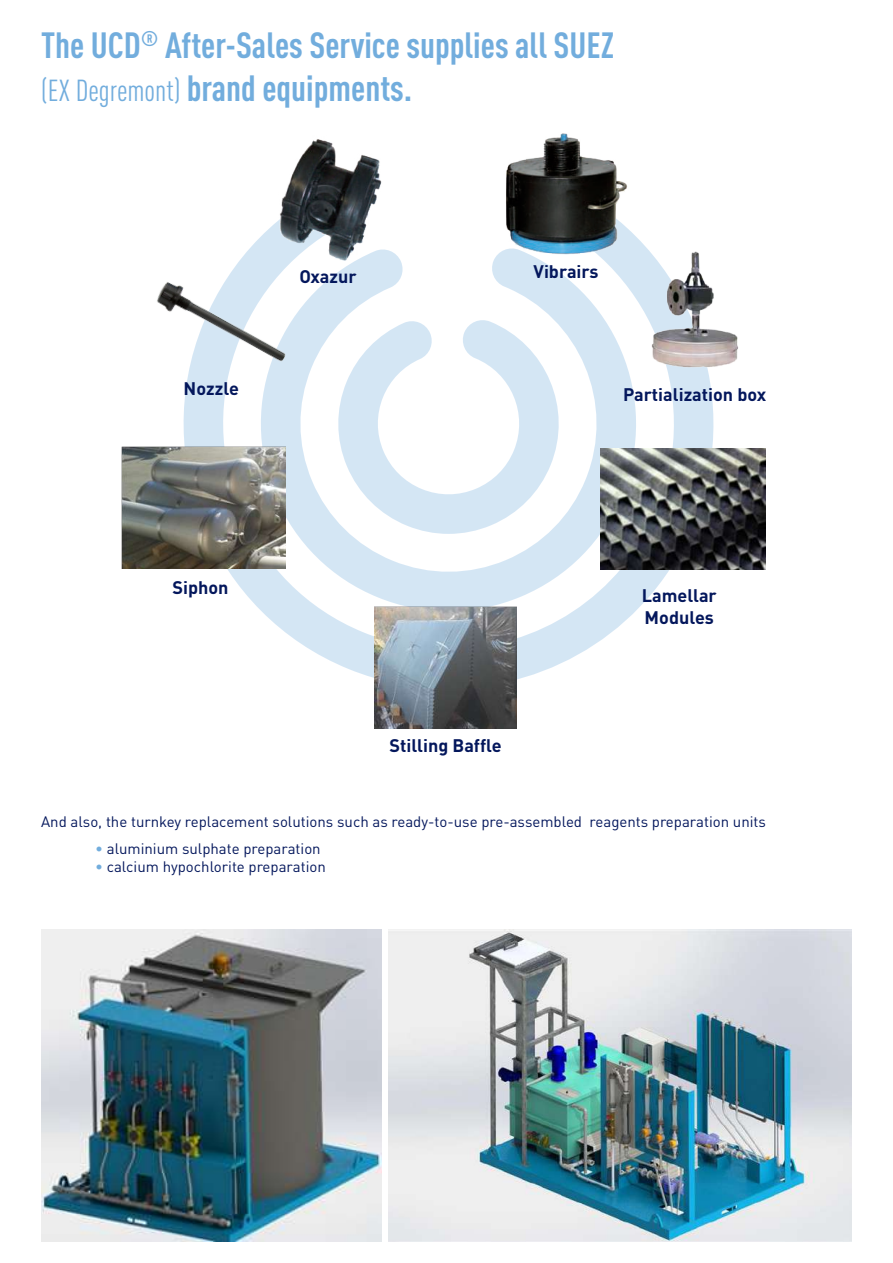
<style>
.page{position:relative;width:893px;height:1263px;background:#fff}
.page>*{position:absolute;margin:0;border:0;box-sizing:border-box;transform-origin:0 0}
.t1{font:700 condensed 36px/43.2px "DIN Pro";color:#72addd}
.t2{font:700 18px/21.6px "DIN Pro";color:#04175c}
.t3{font:15px "DIN Pro";color:#04175c}
.s1{font-weight:400;font-size:30px}
.s2{color:#72addd}
</style>
<div class="page">
<svg style="left:182px;top:230px;width:532px;height:459px"></svg>
<img style="left:157px;top:268px;width:140px;height:118px">
<img style="left:255px;top:139px;width:142px;height:137px">
<img style="left:503px;top:133px;width:126px;height:123px">
<img style="left:646px;top:246px;width:92px;height:124px">
<img style="left:121px;top:447px;width:164px;height:122px">
<img style="left:375px;top:606px;width:142px;height:122px">
<img style="left:601px;top:448px;width:164px;height:122px">
<img style="left:41px;top:929px;width:341px;height:313px">
<img style="left:388px;top:929px;width:464px;height:313px">
<h1 class="t1" style="left:41px;top:20px;width:575px">The UCD<sup>®</sup> After-Sales Service supplies all SUEZ <span class="s1">(EX Degremont)</span> brand equipments.</h1>
<p class="t2" style="left:184px;top:375px;width:57px">Nozzle</p>
<p class="t2" style="left:299px;top:264px;width:59px">Oxazur</p>
<p class="t2" style="left:533px;top:259px;width:67px">Vibrairs</p>
<p class="t2" style="left:623px;top:381px;width:145px">Partialization box</p>
<p class="t2" style="left:173px;top:574px;width:58px">Siphon</p>
<p class="t2" style="left:389px;top:733px;width:114px">Stilling Baffle</p>
<p class="t2" style="left:642px;top:583px;width:77px">Lamellar<br>Modules</p>
<p class="t3" style="left:41px;top:810px;width:726px">And also, the turnkey replacement solutions such as ready-to-use pre-assembled reagents preparation units</p>
<p class="t3" style="left:95px;top:837px;width:227px"><span class="s2">•</span> aluminium sulphate preparation</p>
<p class="t3" style="left:95px;top:855px;width:232px"><span class="s2">•</span> calcium hypochlorite preparation</p>
</div>
